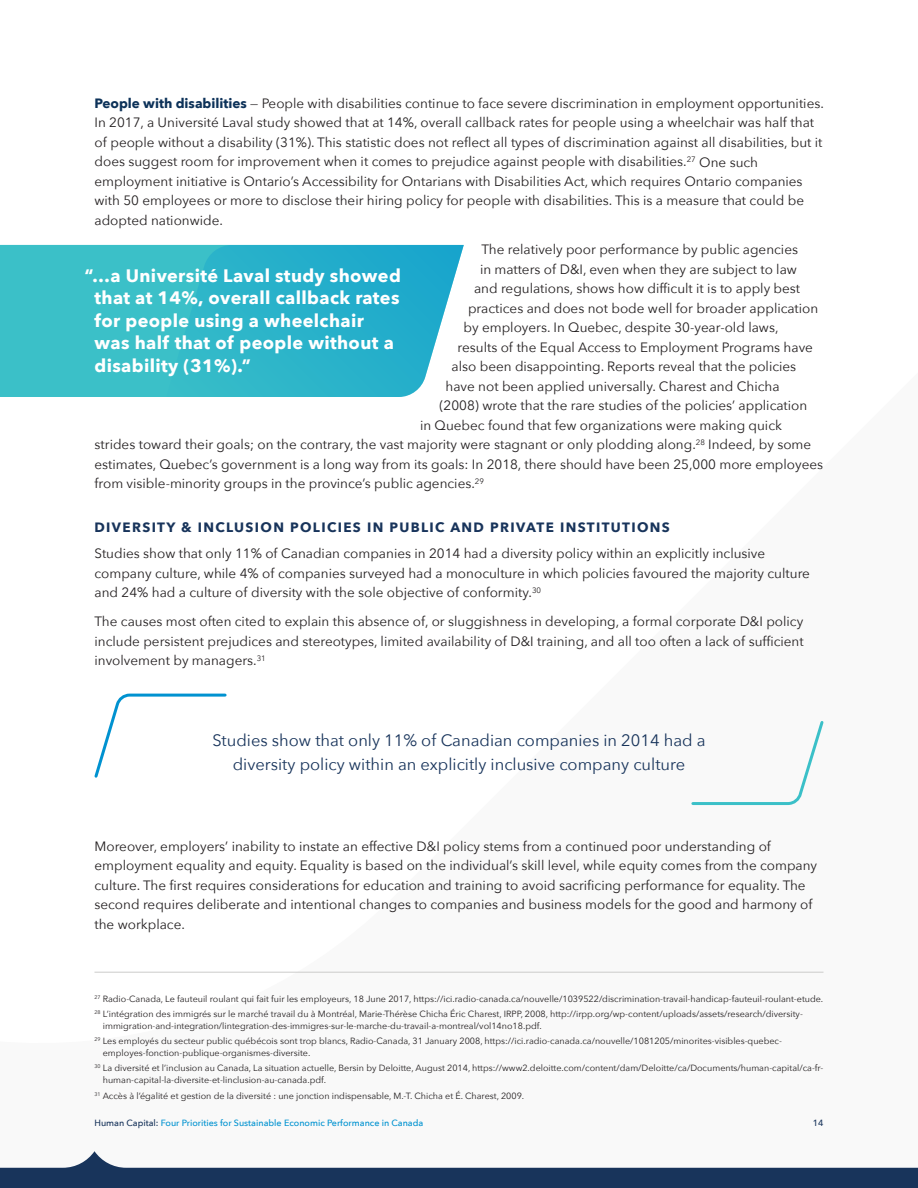
<style>
.page{position:relative;width:918px;height:1188px;background:#f9f9f9}
.page>*{position:absolute;margin:0;border:0;box-sizing:border-box;transform-origin:0 0}
.t1{font:700 18px/22.5px "Avenir Next";letter-spacing:.02em;color:#fff}
.t2{font:16.5px/24px "Avenir Next";color:#18345b;text-align:center}
.t3{font:13.5px/19.5px "Avenir Next";color:#231f20}
.t4{font:700 13.5px "Avenir Next";letter-spacing:.1em;color:#18345b}
.t5{font:9px/15.3px "Avenir Next";color:#231f20}
.t6{font:500 9px "Avenir Next";color:#0092d0}
.t7{font:500 9px "Avenir Next";color:#18345b}
.s1{font-weight:700;color:#0d3259}
.s2{color:#18345b}
</style>
<div class="page">
<svg style="left:0;top:1151px;width:918px;height:37px"></svg>
<hr style="left:94px;top:972px;width:730px;height:1px;background:#cbcbca">
<div style="left:0;top:245px;width:164px;height:152px;background:#3bc0c8"></div>
<svg style="left:164px;top:245px;width:300px;height:152px;background:#39b7cd"></svg>
<svg style="left:691px;top:721px;width:133px;height:84px"></svg>
<svg style="left:94px;top:693px;width:133px;height:85px"></svg>
<p class="t3" style="left:94px;top:93px;width:731px"><span class="s1">People with disabilities</span> — People with disabilities continue to face severe discrimination in employment opportunities.<br>In 2017, a Université Laval study showed that at 14%, overall callback rates for people using a wheelchair was half that of people without a disability (31%). This statistic does not reflect all types of discrimination against all disabilities, but it does suggest room for improvement when it comes to prejudice against people with disabilities.<sup>27</sup> One such employment initiative is Ontario’s Accessibility for Ontarians with Disabilities Act, which requires Ontario companies with 50 employees or more to disclose their hiring policy for people with disabilities. This is a measure that could be adopted nationwide.</p>
<p class="t3" style="left:482px;top:239px;width:318px">The relatively poor performance by public agencies</p>
<p class="t3" style="left:480px;top:259px;width:319px">in matters of D&amp;I, even when they are subject to law</p>
<p class="t3" style="left:474px;top:278px;width:328px">and regulations, shows how difficult it is to apply best</p>
<p class="t3" style="left:468px;top:298px;width:352px">practices and does not bode well for broader application</p>
<p class="t3" style="left:464px;top:317px;width:317px">by employers. In Quebec, despite 30‑year‑old laws,</p>
<p class="t3" style="left:458px;top:337px;width:357px">results of the Equal Access to Employment Programs have</p>
<p class="t3" style="left:452px;top:356px;width:346px">also been disappointing. Reports reveal that the policies</p>
<p class="t3" style="left:446px;top:376px;width:336px">have not been applied universally. Charest and Chicha</p>
<p class="t3" style="left:440px;top:395px;width:369px">(2008) wrote that the rare studies of the policies’ application</p>
<p class="t3" style="left:420px;top:415px;width:363px">in Quebec found that few organizations were making quick</p>
<p class="t3" style="left:95px;top:434px;width:718px">strides toward their goals; on the contrary, the vast majority were stagnant or only plodding along.<sup>28</sup> Indeed, by some</p>
<p class="t3" style="left:94px;top:454px;width:730px">estimates, Quebec’s government is a long way from its goals: In 2018, there should have been 25,000 more employees</p>
<p class="t3" style="left:94px;top:473px;width:391px">from visible‑minority groups in the province’s public agencies.<sup>29</sup></p>
<p class="t4" style="left:94px;top:515px;width:577px">DIVERSITY &amp; INCLUSION POLICIES IN PUBLIC AND PRIVATE INSTITUTIONS</p>
<p class="t3" style="left:94px;top:543px;width:717px">Studies show that only 11% of Canadian companies in 2014 had a diversity policy within an explicitly inclusive company culture, while 4% of companies surveyed had a monoculture in which policies favoured the majority culture and 24% had a culture of diversity with the sole objective of conformity.<sup>30</sup></p>
<p class="t3" style="left:94px;top:611px;width:711px;text-align:justify">The causes most often cited to explain this absence of, or sluggishness in developing, a formal corporate D&amp;I policy include persistent prejudices and stereotypes, limited availability of D&amp;I training, and all too often a lack of sufficient involvement by managers.<sup>31</sup></p>
<h1 class="t1" style="left:94px;top:264px;width:308px;text-indent:-10px">“…a Université Laval study showed that at 14%, overall callback rates for people using a wheelchair was half that of people without a disability (31%).”</h1>
<p class="t2" style="left:212px;top:728px;width:495px">Studies show that only 11% of Canadian companies in 2014 had a diversity policy within an explicitly inclusive company culture</p>
<p class="t3" style="left:94px;top:836px;width:724px">Moreover, employers’ inability to instate an effective D&amp;I policy stems from a continued poor understanding of employment equality and equity. Equality is based on the individual’s skill level, while equity comes from the company culture. The first requires considerations for education and training to avoid sacrificing performance for equality. The second requires deliberate and intentional changes to companies and business models for the good and harmony of the workplace.</p>
<p class="t5" style="left:94px;top:990px;width:730px"><sup>27</sup> Radio-Canada, Le fauteuil roulant qui fait fuir les employeurs, 18 June 2017, https://ici.radio-canada.ca/nouvelle/1039522/discrimination-travail-handicap-fauteuil-roulant-etude.<br><sup>28</sup> L’intégration des immigrés sur le marché travail du à Montréal, Marie-Thérèse Chicha Éric Charest, IRPP, 2008, http://irpp.org/wp-content/uploads/assets/research/diversity-</p>
<p class="t5" style="left:94px;top:1018px;width:688px;text-indent:8px">immigration-and-integration/lintegration-des-immigres-sur-le-marche-du-travail-a-montreal/vol14no18.pdf.<br><sup>29</sup> Les employés du secteur public québécois sont trop blancs, Radio-Canada, 31 January 2008, https://ici.radio-canada.ca/nouvelle/1081205/minorites-visibles-quebec-</p>
<p class="t5" style="left:94px;top:1045px;width:730px;text-indent:8px">employes-fonction-publique-organismes-diversite.<br><sup>30</sup> La diversité et l’inclusion au Canada, La situation actuelle, Bersin by Deloitte, August 2014, https://www2.deloitte.com/content/dam/Deloitte/ca/Documents/human-capital/ca-fr-</p>
<p class="t5" style="left:94px;top:1072px;width:431px;text-indent:8px">human-capital-la-diversite-et-linclusion-au-canada.pdf.<br><sup>31</sup> Accès à l’égalité et gestion de la diversité : une jonction indispensable, M.-T. Chicha et É. Charest, 2009.</p>
<p class="t6" style="left:94px;top:1115px;width:330px"><span class="s2">Human Capital:</span> Four Priorities for Sustainable Economic Performance in Canada</p>
<p class="t7" style="left:813px;top:1115px;width:12px">14</p>
</div>
